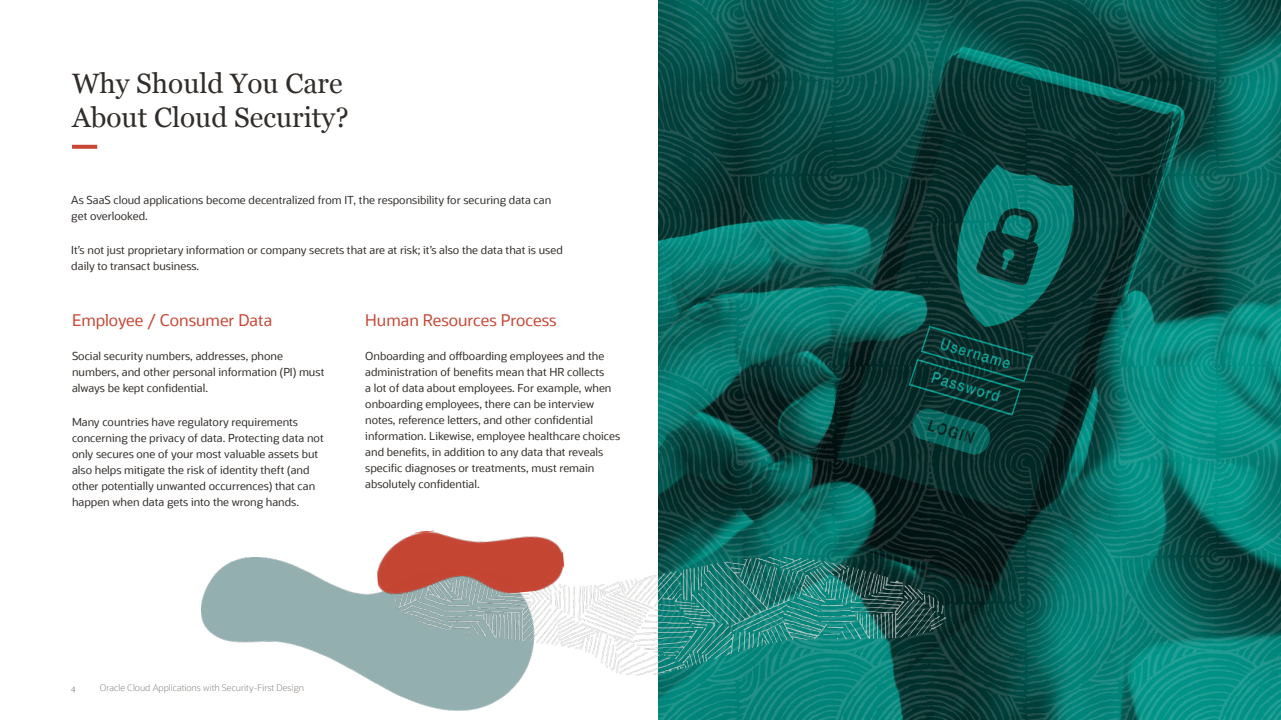
<style>
.page{position:relative;width:1281px;height:720px;background:#fff}
.page>*{position:absolute;margin:0;border:0;box-sizing:border-box;transform-origin:0 0}
.t1{font:28px/33.6px "Georgia";color:#312d2a}
.t2{font:16px "Oracle Sans";color:#c74634}
.t3{font:11px/16px "Oracle Sans";color:#312d2a}
.t4{font:300 9px "Oracle Sans";color:#8b8580}
.t5{font:8px "Georgia";color:#8b8580}
</style>
<div class="page">
<svg style="left:74px;top:145px;width:21px;height:4px"></svg>
<img style="left:202px;top:557px;width:321px;height:153px">
<img style="left:658px;top:0;width:622px;height:720px">
<img style="left:395px;top:557px;width:551px;height:118px">
<img style="left:373px;top:530px;width:193px;height:75px">
<h1 class="t1" style="left:72px;top:66px;width:278px">Why Should You Care<br>About Cloud Security?</h1>
<p class="t3" style="left:71px;top:193px;width:481px">As SaaS cloud applications become decentralized from IT, the responsibility for securing data can get overlooked.</p>
<p class="t3" style="left:71px;top:243px;width:493px">It’s not just proprietary information or company secrets that are at risk; it’s also the data that is used daily to transact business.</p>
<h2 class="t2" style="left:72px;top:311px;width:202px">Employee / Consumer Data</h2>
<h2 class="t2" style="left:365px;top:311px;width:193px">Human Resources Process</h2>
<p class="t3" style="left:72px;top:348px;width:212px">Social security numbers, addresses, phone</p>
<p class="t3" style="left:365px;top:348px;width:240px">Onboarding and offboarding employees and the</p>
<p class="t3" style="left:72px;top:364px;width:254px">numbers, and other personal information (PI) must</p>
<p class="t3" style="left:365px;top:364px;width:241px">administration of benefits mean that HR collects</p>
<p class="t3" style="left:72px;top:380px;width:138px">always be kept confidential.</p>
<p class="t3" style="left:365px;top:380px;width:248px">a lot of data about employees. For example, when</p>
<p class="t3" style="left:365px;top:396px;width:230px">onboarding employees, there can be interview</p>
<p class="t3" style="left:72px;top:414px;width:227px">Many countries have regulatory requirements</p>
<p class="t3" style="left:365px;top:412px;width:229px">notes, reference letters, and other confidential</p>
<p class="t3" style="left:72px;top:430px;width:253px">concerning the privacy of data. Protecting data not</p>
<p class="t3" style="left:365px;top:428px;width:256px">information. Likewise, employee healthcare choices</p>
<p class="t3" style="left:72px;top:446px;width:248px">only secures one of your most valuable assets but</p>
<p class="t3" style="left:365px;top:444px;width:239px">and benefits, in addition to any data that reveals</p>
<p class="t3" style="left:72px;top:462px;width:239px">also helps mitigate the risk of identity theft (and</p>
<p class="t3" style="left:365px;top:460px;width:230px">specific diagnoses or treatments, must remain</p>
<p class="t3" style="left:72px;top:478px;width:245px">other potentially unwanted occurrences) that can</p>
<p class="t3" style="left:365px;top:476px;width:116px">absolutely confidential.</p>
<p class="t3" style="left:72px;top:494px;width:228px">happen when data gets into the wrong hands.</p>
<p class="t5" style="left:71px;top:682px;width:6px">4</p>
<p class="t4" style="left:100px;top:683px;width:206px">Oracle Cloud Applications with Security-First Design</p>
</div>
